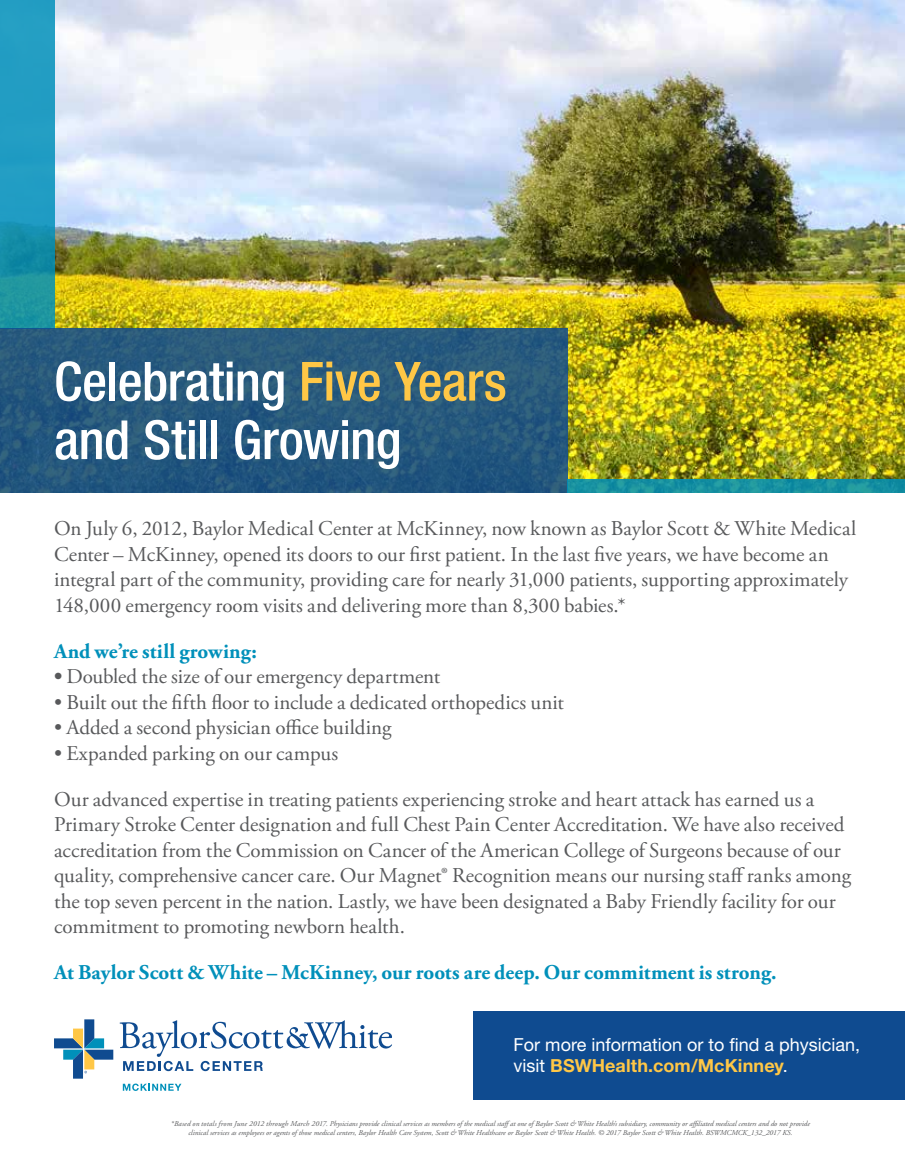
<style>
.page{position:relative;width:905px;height:1175px;background:#fff}
.page>*{position:absolute;margin:0;border:0;box-sizing:border-box;transform-origin:0 0}
.t1{font:500 condensed 54px/58.5px "Helvetica Neue LT Std";letter-spacing:-.01em;color:#fff}
.t2{font:21px/25.5px "Adobe Garamond Pro";color:#58595b}
.t3{font:700 21px "Adobe Garamond Pro";letter-spacing:.005em;color:#0090ba}
.t4{font:18px/21.6px "Helvetica Neue LT Std";color:#fff}
.t5{font:italic 7.5px/9px "Adobe Garamond Pro";color:#58595b;text-align:center}
.s1{color:#ffc746}
.s2{font-weight:700}
.s3{font-weight:700;color:#ffc746}
</style>
<div class="page">
<svg style="left:120px;top:1020px;width:272px;height:51px"></svg>
<svg style="left:123px;top:1083px;width:58px;height:7px"></svg>
<svg style="left:54px;top:1019px;width:59px;height:59px"></svg>
<img style="left:54px;top:0;width:850px;height:479px">
<svg style="left:0;top:0;width:54px;height:328px;fill:#219dc3"></svg>
<div style="left:0;top:328px;width:567px;height:165px;background:linear-gradient(to right,#26587d,#28597d)"></div>
<div style="left:473px;top:1010px;width:431px;height:89px;background:#0f4b90"></div>
<svg style="left:567px;top:479px;width:337px;height:14px;fill:#1690a0"></svg>
<h1 class="t1" style="left:54px;top:351px;width:454px">Celebrating <span class="s1">Five Years </span>and Still Growing</h1>
<p class="t2" style="left:54px;top:517px;width:803px">On July 6, 2012, Baylor Medical Center at McKinney, now known as Baylor Scott &amp; White Medical Center – McKinney, opened its doors to our first patient. In the last five years, we have become an integral part of the community, providing care for nearly 31,000 patients, supporting approximately 148,000 emergency room visits and delivering more than 8,300 babies.*</p>
<p class="t3" style="left:54px;top:639px;width:204px">And we’re still growing:</p>
<p class="t2" style="left:54px;top:664px;width:387px"><span class="s2">•</span> Doubled the size of our emergency department</p>
<p class="t2" style="left:54px;top:690px;width:511px">• Built out the fifth floor to include a dedicated orthopedics unit</p>
<p class="t2" style="left:54px;top:715px;width:339px">• Added a second physician office building</p>
<p class="t2" style="left:54px;top:731px;width:761px;line-height:45.8px">• Expanded parking on our campus<br>Our advanced expertise in treating patients experiencing stroke and heart attack has earned us a</p>
<p class="t2" style="left:54px;top:812px;width:798px">Primary Stroke Center designation and full Chest Pain Center Accreditation. We have also received accreditation from the Commission on Cancer of the American College of Surgeons because of our quality, comprehensive cancer care. Our Magnet® Recognition means our nursing staff ranks among the top seven percent in the nation. Lastly, we have been designated a Baby Friendly facility for our commitment to promoting newborn health.</p>
<p class="t3" style="left:54px;top:960px;width:724px">At Baylor Scott &amp; White – McKinney, our roots are deep. Our commitment is strong.</p>
<p class="t4" style="left:513px;top:1033px;width:348px">For more information or to find a physician, visit <span class="s3">BSWHealth.com/McKinney</span>.</p>
<p class="t5" style="left:171px;top:1119px;width:640px">*Based on totals from June 2012 through March 2017. Physicians provide clinical services as members of the medical staffat one of Baylor Scott &amp; White Health’s subsidiary, community or affiliated medical centers and do not provide clinical services as employees or agents of those medical centers, Baylor Health Care System, Scott &amp; White Healthcare or Baylor Scott &amp; White Health. © 2017 Baylor Scott &amp; White Health. BSWMCMCK_132_2017 KS.</p>
</div>
